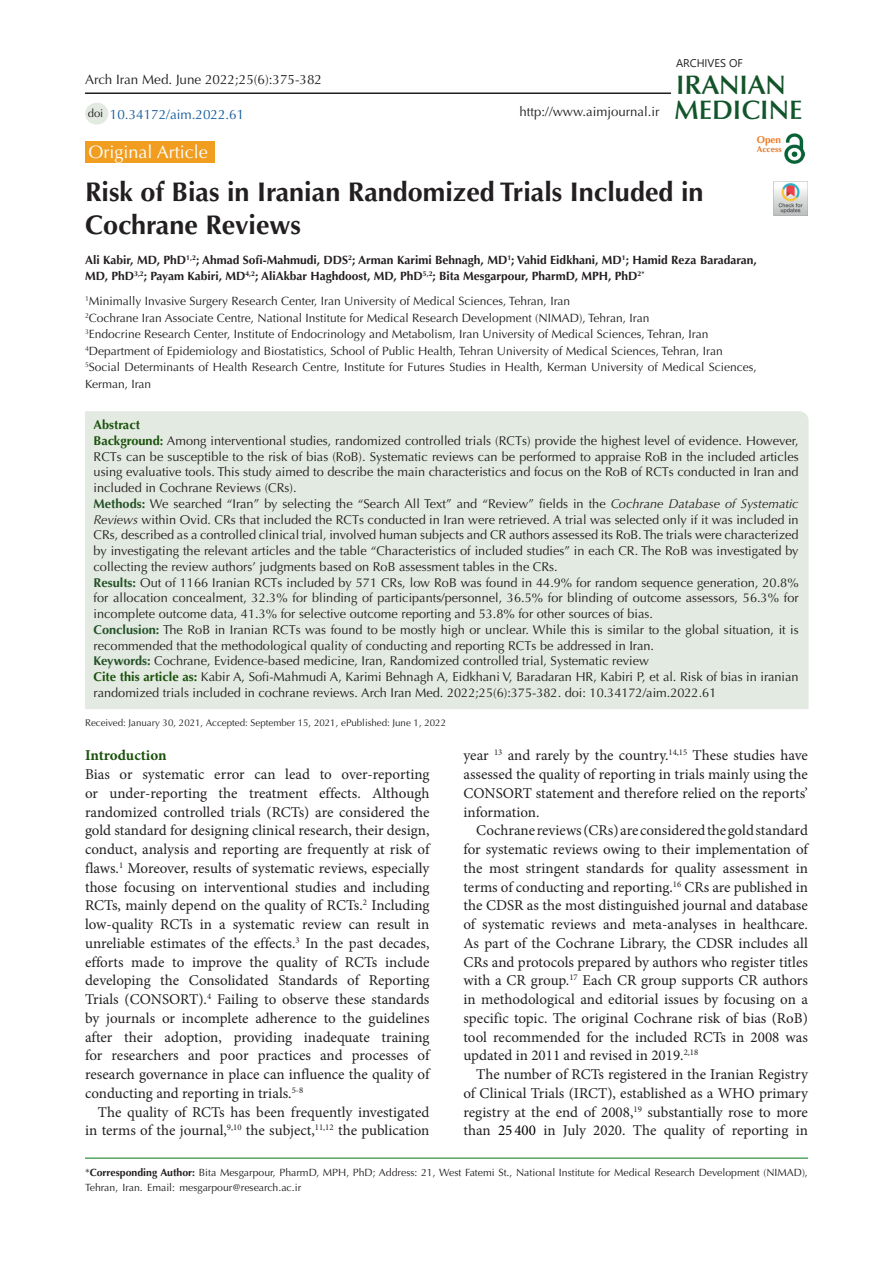
<style>
.page{position:relative;width:893px;height:1263px;background:#fff}
.page>*{position:absolute;margin:0;border:0;box-sizing:border-box;transform-origin:0 0}
.t1{font:700 27px/33px "Optima LT Std";color:#231f20}
.t2{font:600 26.85px "Optima LT Std";color:#11552a}
.t3{font:600 26.85px "Optima LT Std";color:#145228}
.t4{font:18px "Optima LT Std";color:#fff}
.t5{font:15px/18.8px "Minion Pro";color:#231f20;text-align:justify}
.t6{font:700 15px "Minion Pro";letter-spacing:-.005em;color:#19510a}
.t7{font:13.5px "Optima LT Std";color:#231f20}
.t8{font:13.5px "Optima LT Std";color:#175d9e}
.t9{font:13.2px "Optima LT Std";color:#231f20}
.t10{font:12.75px/15.8px "Optima LT Std";color:#231f20;text-align:justify}
.t11{font:700 12.75px "Optima LT Std";color:#19510a}
.t12{font:12px/16.5px "Optima LT Std";color:#231f20}
.t13{font:700 12px/16.5px "Optima LT Std";color:#231f20}
.t14{font:11.25px "Optima LT Std";color:#231f20}
.t15{font:11.1px "Segoe UI";color:#231f20}
.t16{font:10.5px/15px "Optima LT Std";color:#231f20}
.t17{font:700 9.9px "Optima LT Std";color:#ee7a23}
.t18{font:9.75px "Optima LT Std";color:#231f20}
.t19{font:700 8.4px "Optima LT Std";color:#e67625}
.s1{font-weight:700;color:#19510a}
.s2{font-weight:700;color:#235126}
.s3{font-style:italic}
.s4{font-weight:700;color:#19500a}
.s5{color:#000}
.s6{font-weight:700}
</style>
<div class="page">
<hr style="left:85px;top:1158px;width:723px;height:1px;background:#007513">
<div style="left:85px;top:141px;width:130px;height:22px;background:#f19d20"></div>
<div style="left:85px;top:411px;width:724px;height:298px;background:#e3eae2"></div>
<div style="left:85px;top:103px;width:23px;height:22px;background:#e3eae2;border-radius:50%"></div>
<hr style="left:85px;top:92px;width:586px;height:2px;background:#231f20">
<img style="left:785px;top:133px;width:19px;height:31px">
<img style="left:774px;top:182px;width:34px;height:34px">
<p class="t7" style="left:85px;top:72px;width:239px">Arch Iran Med. June 2022;25(6):375-382</p>
<p class="t14" style="left:88px;top:106px;width:17px">doi</p>
<p class="t8" style="left:110px;top:106px;width:136px">10.34172/aim.2022.61</p>
<p class="t9" style="left:520px;top:104px;width:141px">http://www.aimjournal.ir</p>
<p class="t15" style="left:676px;top:52px;width:68px">ARCHIVES OF</p>
<p class="t3" style="left:676px;top:69px;width:111px">IRANIAN</p>
<p class="t2" style="left:674px;top:94px;width:130px">MEDICINE</p>
<p class="t17" style="left:757px;top:134px;width:26px">Open</p>
<p class="t19" style="left:757px;top:144px;width:26px">Access</p>
<p class="t4" style="left:89px;top:141px;width:121px">Original Article</p>
<p class="t1" style="left:85px;top:176px;width:620px">Risk of Bias in Iranian Randomized Trials Included in<br>Cochrane Reviews</p>
<p class="t13" style="left:85px;top:252px;width:673px">Ali Kabir, MD, PhD<sup>1,2</sup>; Ahmad Sofi-Mahmudi, DDS<sup>2</sup>; Arman Karimi Behnagh, MD<sup>1</sup>; Vahid Eidkhani, MD<sup>1</sup>; Hamid Reza Baradaran,<br>MD, PhD<sup>3,2</sup>; Payam Kabiri, MD<sup>4,2</sup>; AliAkbar Haghdoost, MD, PhD<sup>5,2</sup>; Bita Mesgarpour, PharmD, MPH, PhD<sup>2*</sup></p>
<p class="t12" style="left:85px;top:293px;width:487px"><sup>1</sup>Minimally Invasive Surgery Research Center, Iran University of Medical Sciences, Tehran, Iran</p>
<p class="t12" style="left:85px;top:310px;width:566px"><sup>2</sup>Cochrane Iran Associate Centre, National Institute for Medical Research Development (NIMAD), Tehran, Iran</p>
<p class="t12" style="left:85px;top:326px;width:625px"><sup>3</sup>Endocrine Research Center, Institute of Endocrinology and Metabolism, Iran University of Medical Sciences, Tehran, Iran</p>
<p class="t12" style="left:85px;top:343px;width:639px"><sup>4</sup>Department of Epidemiology and Biostatistics, School of Public Health, Tehran University of Medical Sciences, Tehran, Iran</p>
<p class="t12" style="left:85px;top:359px;width:673px"><sup>5</sup>Social Determinants of Health Research Centre, Institute for Futures Studies in Health, Kerman University of Medical Sciences,<br>Kerman, Iran</p>
<p class="t11" style="left:94px;top:417px;width:48px">Abstract</p>
<p class="t10" style="left:94px;top:433px;width:707px"><span class="s1">Background:</span> Among interventional studies, randomized controlled trials (RCTs) provide the highest level of evidence. However, RCTs can be susceptible to the risk of bias (RoB). Systematic reviews can be performed to appraise RoB in the included articles using evaluative tools. This study aimed to describe the main characteristics and focus on the RoB of RCTs conducted in Iran and included in Cochrane Reviews (CRs).</p>
<p class="t10" style="left:94px;top:496px;width:707px"><span class="s2">Methods:</span> We searched “Iran” by selecting the “Search All Text” and “Review” fields in the <span class="s3">Cochrane Database of Systematic Reviews</span> within Ovid. CRs that included the RCTs conducted in Iran were retrieved. A trial was selected only if it was included in CRs, described as a controlled clinical trial, involved human subjects and CR authors assessed its RoB. The trials were characterized by investigating the relevant articles and the table “Characteristics of included studies” in each CR. The RoB was investigated by collecting the review authors’ judgments based on RoB assessment tables in the CRs.</p>
<p class="t10" style="left:94px;top:575px;width:707px"><span class="s2">Results:</span> Out of 1166 Iranian RCTs included by 571 CRs, low RoB was found in 44.9% for random sequence generation, 20.8% for allocation concealment, 32.3% for blinding of participants/personnel, 36.5% for blinding of outcome assessors, 56.3% for incomplete outcome data, 41.3% for selective outcome reporting and 53.8% for other sources of bias.</p>
<p class="t10" style="left:94px;top:622px;width:707px"><span class="s2">Conclusion:</span> The RoB in Iranian RCTs was found to be mostly high or unclear. While this is similar to the global situation, it is recommended that the methodological quality of conducting and reporting RCTs be addressed in Iran.</p>
<p class="t10" style="left:94px;top:653px;width:557px"><span class="s2">Keywords:</span> Cochrane, Evidence-based medicine, Iran, Randomized controlled trial, Systematic review</p>
<p class="t10" style="left:94px;top:669px;width:706px"><span class="s4">Cite this article as:</span> Kabir A, Sofi-Mahmudi A, Karimi Behnagh A, Eidkhani V, Baradaran HR, Kabiri P, et al. Risk of bias in iranian randomized trials included in cochrane reviews. Arch Iran Med. 2022;25(6):375-382. doi: 10.34172/aim.2022.61</p>
<p class="t18" style="left:85px;top:717px;width:363px">Received: January 30, 2021, Accepted: September 15, 2021, ePublished: June 1, 2022</p>
<p class="t6" style="left:85px;top:745px;width:83px">Introduction</p>
<p class="t5" style="left:85px;top:765px;width:346px">Bias or systematic error can lead to over-reporting or under-reporting the treatment effects. Although randomized controlled trials (RCTs) are considered the gold standard for designing clinical research, their design, conduct, analysis and reporting are frequently at risk of flaws.<sup>1</sup> Moreover, results of systematic reviews, especially those focusing on interventional studies and including RCTs, mainly depend on the quality of RCTs.<sup>2</sup> Including low-quality RCTs in a systematic review can result in unreliable estimates of the effects.<sup>3</sup> In the past decades, efforts made to improve the quality of RCTs include developing the Consolidated Standards of Reporting Trials (CONSORT).<sup>4</sup> Failing to observe these standards by journals or incomplete adherence to the guidelines after their adoption, providing inadequate training for researchers and poor practices and processes of research governance in place can influence the quality of conducting and reporting in trials.<sup>5-8</sup></p>
<p class="t5" style="left:85px;top:1102px;width:346px;text-align:right">The quality of RCTs has been frequently investigated in terms of the journal,<sup>9,10</sup> the subject,<sup>11,12</sup> the publication</p>
<p class="t5" style="left:463px;top:746px;width:346px">year <sup>13</sup> and rarely by the country.<sup>14,15</sup> These studies have assessed the quality of reporting in trials mainly using the CONSORT statement and therefore relied on the reports’ information.</p>
<p class="t5" style="left:463px;top:821px;width:346px;text-indent:13px">Cochrane reviews (CRs) are considered the gold standard for systematic reviews owing to their implementation of the most stringent standards for quality assessment in terms of conducting and reporting.<sup>16</sup> CRs are published in the CDSR as the most distinguished journal and database of systematic reviews and meta-analyses in healthcare.<br>As part of the Cochrane Library, the CDSR includes all CRs and protocols prepared by authors who register titles with a CR group.<sup>17</sup> Each CR group supports CR authors in methodological and editorial issues by focusing on a specific topic. The original Cochrane risk of bias (RoB) tool recommended for the included RCTs in 2008 was updated in 2011 and revised in 2019.<sup>2,18</sup></p>
<p class="t5" style="left:463px;top:1065px;width:346px;text-indent:13px">The number of RCTs registered in the Iranian Registry of Clinical Trials (IRCT), established as a WHO primary registry at the end of 2008,<sup>19</sup> substantially rose to more than <span class="s5">25 400</span> in July 2020. The quality of reporting in</p>
<p class="t16" style="left:85px;top:1165px;width:724px">*<span class="s6">Corresponding Author:</span> Bita Mesgarpour, PharmD, MPH, PhD; Address: 21, West Fatemi St., National Institute for Medical Research Development (NIMAD),<br>Tehran, Iran. Email: mesgarpour@research.ac.ir</p>
</div>
